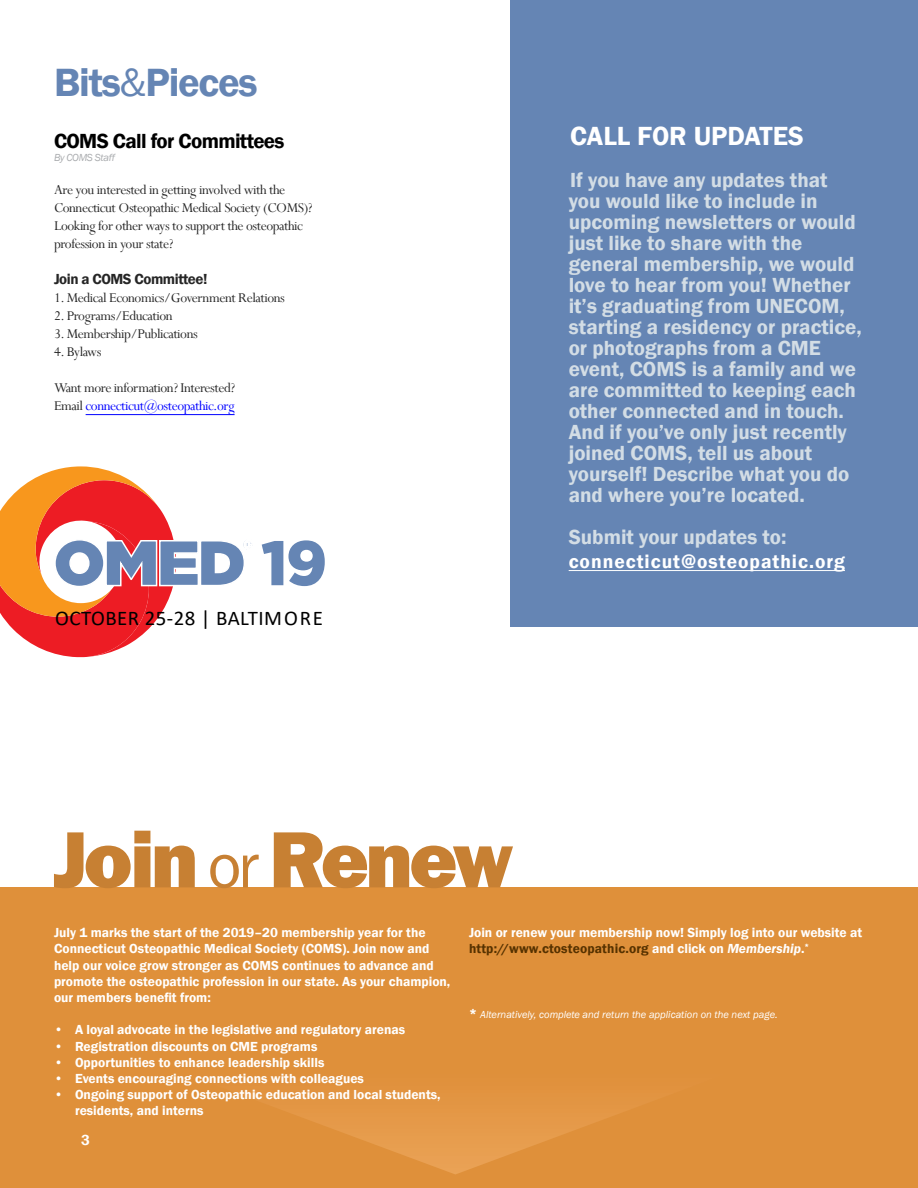
<style>
.page{position:relative;width:918px;height:1188px;background:#fff}
.page>*{position:absolute;margin:0;border:0;box-sizing:border-box;transform-origin:0 0}
.t1{font:800 82.5px "Franklin Gothic";letter-spacing:-.05em;color:#c78033}
.t2{font:900 64.05px "Gotham";color:#6585b4}
.t3{font:600 40.5px "Franklin Gothic";letter-spacing:-.03em;color:#6585b4}
.t4{font:600 27px "Franklin Gothic";color:#fff}
.t5{font:600 21px/21px "Franklin Gothic";color:#d3dde5}
.t6{font:600 21px "Franklin Gothic";letter-spacing:-.03em;color:#000}
.t7{font:20.85px "Calibri";letter-spacing:.02em;color:#000}
.t8{font:600 19.5px "Franklin Gothic";letter-spacing:.05em;color:#fff}
.t9{font:15px/18px "Perpetua";letter-spacing:-.03em;color:#262626}
.t10{font:600 15px "Franklin Gothic";letter-spacing:-.03em;color:#262626}
.t11{font:600 15px "Franklin Gothic";color:#fff}
.t12{font:600 13.5px/16.2px "Franklin Gothic";color:#fff}
.t13{font:italic 10.5px "Franklin Gothic";color:#fff}
.t14{font:italic 10.5px "Franklin Gothic";letter-spacing:-.03em;color:#a9abae}
.s1{font-weight:400}
.s2{color:#00f}
.s3{font-size:62.7px}
.s4{font-weight:400;font-size:64.5px}
.s5{color:#563200}
.s6{font-style:italic}
.s7{font-weight:600;font-style:normal;font-size:13.5px}
</style>
<div class="page">
<div style="left:0;top:888px;width:918px;height:300px;background:#df903a"></div>
<svg style="left:282px;top:1109px;width:347px;height:65px"></svg>
<div style="left:510px;top:0;width:408px;height:626px;background:#6585b4"></div>
<hr style="left:86px;top:414px;width:149px;height:1px;background:#00f">
<hr style="left:569px;top:570px;width:276px;height:1px;background:#fff">
<svg style="left:0;top:466px;width:177px;height:191px"></svg>
<h3 class="t3" style="left:54px;top:57px;width:205px">Bits<span class="s1">&amp;</span>Pieces</h3>
<h3 class="t6" style="left:54px;top:128px;width:232px">COMS Call for Committees</h3>
<p class="t14" style="left:54px;top:151px;width:63px">By COMS Staff</p>
<p class="t9" style="left:54px;top:181px;width:260px">Are you interested in getting involved with the Connecticut Osteopathic Medical Society (COMS)?<br>Looking for other ways to support the osteopathic profession in your state?</p>
<p class="t10" style="left:54px;top:270px;width:155px">Join a COMS Committee!</p>
<p class="t9" style="left:54px;top:289px;width:232px">1. Medical Economics/Government Relations</p>
<p class="t9" style="left:54px;top:307px;width:120px">2. Programs/Education</p>
<p class="t9" style="left:54px;top:325px;width:145px">3. Membership/Publications</p>
<p class="t9" style="left:54px;top:343px;width:49px">4. Bylaws</p>
<p class="t9" style="left:54px;top:379px;width:183px">Want more information? Interested?<br>Email <span class="s2">connecticut@osteopathic.org</span></p>
<h2 class="t2" style="left:53px;top:517px;width:275px">OMED <span class="s3">19</span></h2>
<h3 class="t7" style="left:55px;top:604px;width:269px">OCTOBER 25-28 | BALTIMORE</h3>
<h3 class="t4" style="left:570px;top:119px;width:235px">CALL FOR UPDATES</h3>
<p class="t5" style="left:569px;top:170px;width:295px">If you have any updates that you would like to include in upcoming newsletters or would just like to share with the general membership, we would love to hear from you! Whether it’s graduating from UNECOM, starting a residency or practice, or photographs from a CME event, COMS is a family and we are committed to keeping each other connected and in touch.<br>And if you’ve only just recently joined COMS, tell us about yourself! Describe what you do and where you’re located.</p>
<h3 class="t5" style="left:569px;top:527px;width:219px">Submit your updates to:</h3>
<h3 class="t8" style="left:569px;top:549px;width:278px">connecticut@osteopathic.org</h3>
<h1 class="t1" style="left:53px;top:806px;width:462px">Join <span class="s4">or</span> Renew</h1>
<p class="t12" style="left:54px;top:925px;width:398px">July 1 marks the start of the 2019–20 membership year for the Connecticut Osteopathic Medical Society (COMS). Join now and help our voice grow stronger as COMS continues to advance and promote the osteopathic profession in our state. As your champion, our members benefit from:</p>
<p class="t12" style="left:54px;top:1022px;width:353px">• A loyal advocate in the legislative and regulatory arenas</p>
<p class="t12" style="left:54px;top:1038px;width:265px">• Registration discounts on CME programs</p>
<p class="t12" style="left:54px;top:1054px;width:272px">• Opportunities to enhance leadership skills</p>
<p class="t12" style="left:54px;top:1071px;width:311px">• Events encouraging connections with colleagues</p>
<p class="t12" style="left:75px;top:1087px;width:367px;text-indent:-21px">• Ongoing support of Osteopathic education and local students, residents, and interns</p>
<p class="t11" style="left:81px;top:1130px;width:10px">3</p>
<p class="t12" style="left:469px;top:925px;width:395px">Join or renew your membership now! Simply log into our website at <span class="s5">http://www.ctosteopathic.org</span> and click on <span class="s6">Membership</span>.<sup>*</sup></p>
<p class="t13" style="left:469px;top:1008px;width:310px"><span class="s7">*</span> Alternatively, complete and return the application on the next page.</p>
</div>
